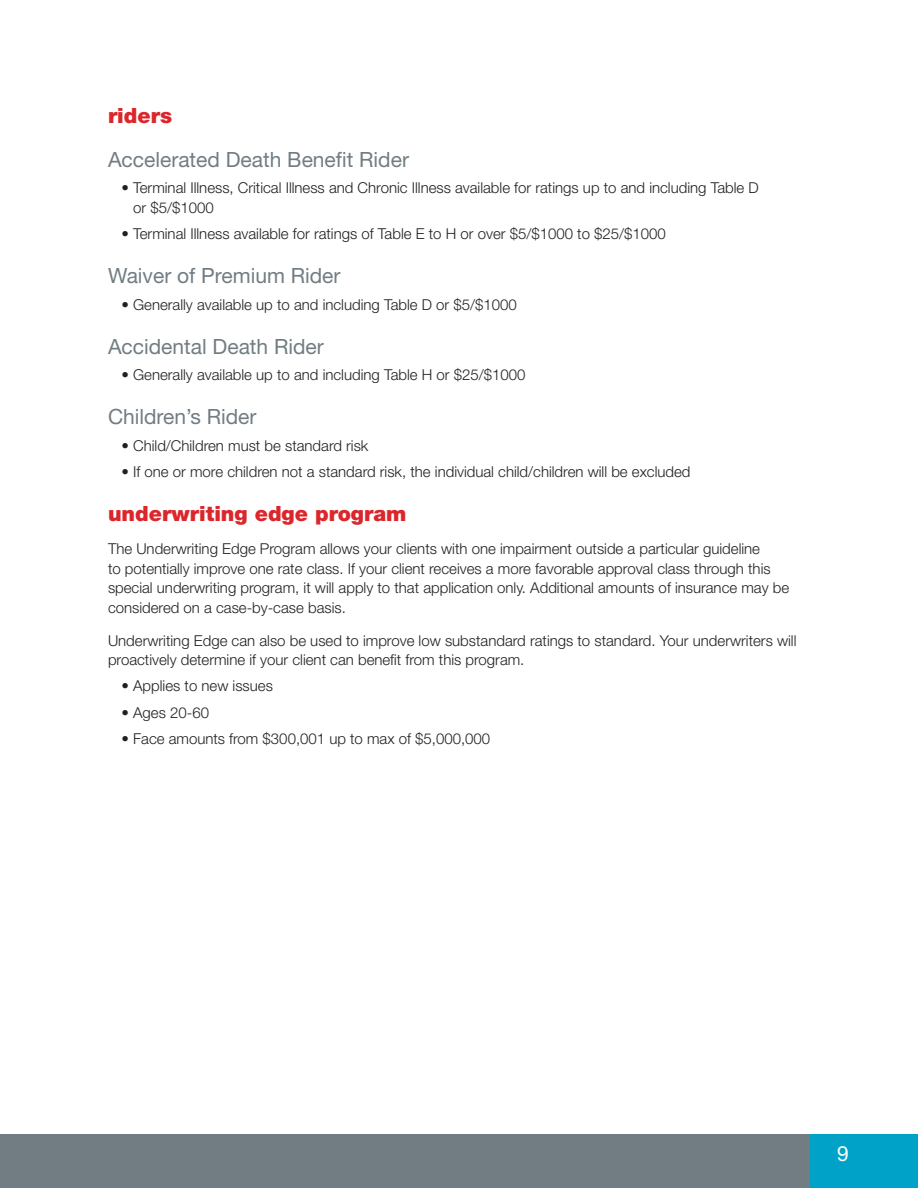
<style>
.page{position:relative;width:918px;height:1188px;background:#fff}
.page>*{position:absolute;margin:0;border:0;box-sizing:border-box;transform-origin:0 0}
.t1{font:21px "Helvetica Neue LT Std";color:#717d83}
.t2{font:900 21px "Helvetica Neue LT Std";color:#db262c}
.t3{font:21px "Helvetica Neue LT Std";color:#fff}
.t4{font:300 15px/19.5px "Helvetica Neue LT Std";color:#231f20}
</style>
<div class="page">
<div style="left:0;top:1134px;width:918px;height:54px;background:#717d83"></div>
<div style="left:810px;top:1134px;width:108px;height:54px;background:#00a3c7"></div>
<h1 class="t2" style="left:108px;top:103px;width:66px">riders</h1>
<h1 class="t1" style="left:108px;top:147px;width:303px">Accelerated Death Benefit Rider</h1>
<p class="t4" style="left:133px;top:178px;width:627px;text-indent:-12px">• Terminal Illness, Critical Illness and Chronic Illness available for ratings up to and including Table D or $5/$1000</p>
<p class="t4" style="left:122px;top:224px;width:546px">• Terminal Illness available for ratings of Table E to H or over $5/$1000 to $25/$1000</p>
<h1 class="t1" style="left:108px;top:264px;width:234px">Waiver of Premium Rider</h1>
<p class="t4" style="left:122px;top:294px;width:397px">• Generally available up to and including Table D or $5/$1000</p>
<h1 class="t1" style="left:108px;top:334px;width:217px">Accidental Death Rider</h1>
<p class="t4" style="left:122px;top:365px;width:406px">• Generally available up to and including Table H or $25/$1000</p>
<h1 class="t1" style="left:108px;top:405px;width:150px">Children’s Rider</h1>
<p class="t4" style="left:122px;top:435px;width:248px">• Child/Children must be standard risk</p>
<p class="t4" style="left:122px;top:462px;width:571px">• If one or more children not a standard risk, the individual child/children will be excluded</p>
<h1 class="t2" style="left:108px;top:501px;width:300px">underwriting edge program</h1>
<p class="t4" style="left:108px;top:539px;width:683px">The Underwriting Edge Program allows your clients with one impairment outside a particular guideline<br>to potentially improve one rate class. If your client receives a more favorable approval class through this special underwriting program, it will apply to that application only. Additional amounts of insurance may be considered on a case-by-case basis.</p>
<p class="t4" style="left:108px;top:630px;width:690px">Underwriting Edge can also be used to improve low substandard ratings to standard. Your underwriters will proactively determine if your client can benefit from this program.</p>
<p class="t4" style="left:122px;top:676px;width:153px">• Applies to new issues</p>
<p class="t4" style="left:122px;top:702px;width:89px">• Ages 20-60</p>
<p class="t4" style="left:122px;top:729px;width:370px">• Face amounts from $300,001 up to max of $5,000,000</p>
<h1 class="t3" style="left:837px;top:1141px;width:13px">9</h1>
</div>
